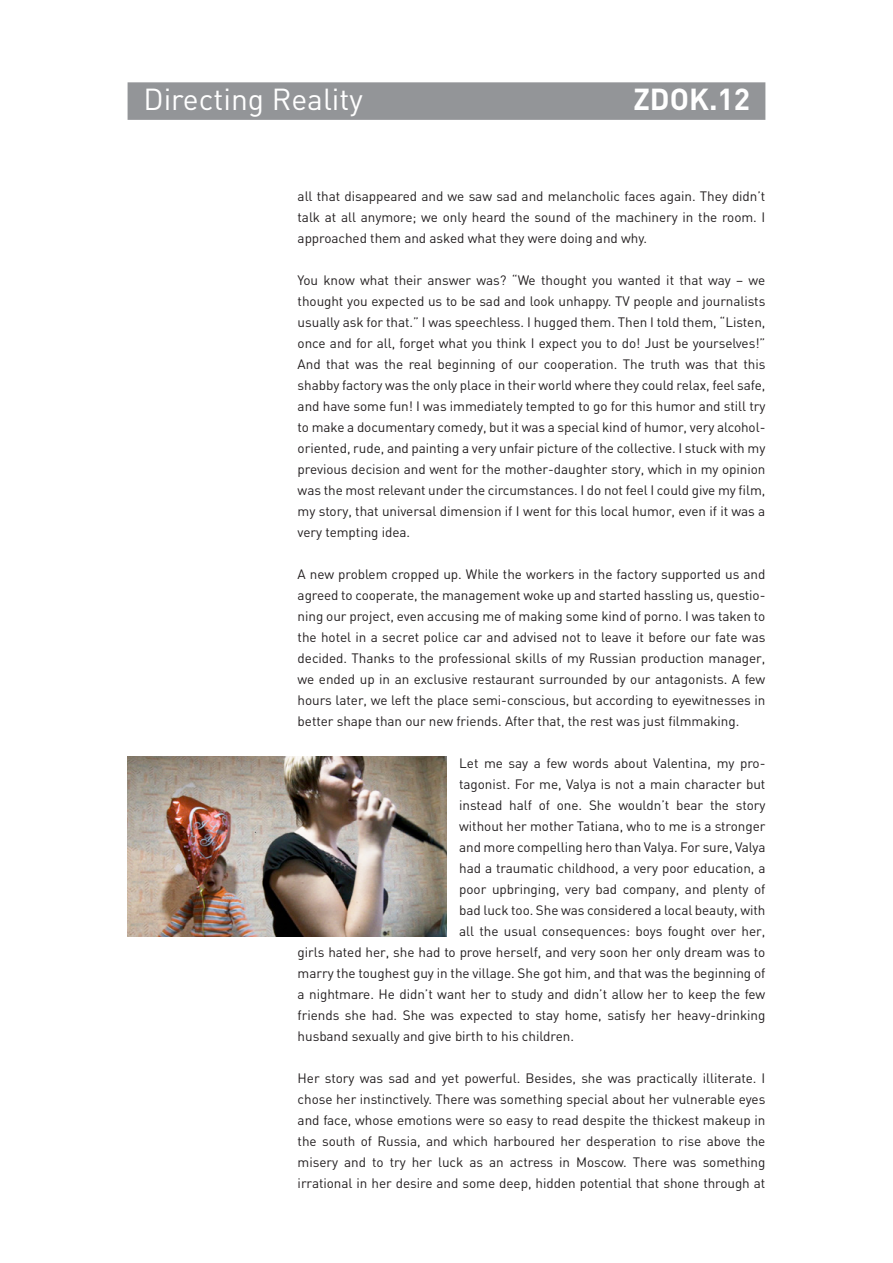
<style>
.page{position:relative;width:893px;height:1263px;background:#fff}
.page>*{position:absolute;margin:0;border:0;box-sizing:border-box;transform-origin:0 0}
.t1{font:30px "DIN";color:#fff}
.t2{font:700 30px "DIN";color:#fff}
.t3{font:13.5px/21px "DIN";letter-spacing:-.005em;color:#231f20;text-align:justify}
</style>
<div class="page">
<div style="left:128px;top:82px;width:637px;height:38px;background:#939598"></div>
<img style="left:128px;top:757px;width:318px;height:179px">
<h1 class="t1" style="left:144px;top:80px;width:221px">Directing Reality</h1>
<h1 class="t2" style="left:633px;top:80px;width:118px">ZDOK.12</h1>
<p class="t3" style="left:298px;top:185px;width:469px">all that disappeared and we saw sad and melancholic faces again. They didn’t talk at all anymore; we only heard the sound of the machinery in the room. I approached them and asked what they were doing and why.</p>
<p class="t3" style="left:298px;top:269px;width:469px">You know what their answer was? “We thought you wanted it that way – we thought you expected us to be sad and look unhappy. TV people and journalists usually ask for that.” I was speechless. I hugged them. Then I told them, “Listen, once and for all, forget what you think I expect you to do! Just be yourselves!” And that was the real beginning of our cooperation. The truth was that this shabby factory was the only place in their world where they could relax, feel safe, and have some fun! I was immediately tempted to go for this humor and still try to make a documentary comedy, but it was a special kind of humor, very alcohol&shy;oriented, rude, and painting a very unfair picture of the collective. I stuck with my previous decision and went for the mother-daughter story, which in my opinion was the most relevant under the circumstances. I do not feel I could give my film, my story, that universal dimension if I went for this local humor, even if it was a very tempting idea.</p>
<p class="t3" style="left:298px;top:563px;width:469px">A new problem cropped up. While the workers in the factory supported us and agreed to cooperate, the management woke up and started hassling us, questio&shy;ning our project, even accusing me of making some kind of porno. I was taken to the hotel in a secret police car and advised not to leave it before our fate was decided. Thanks to the professional skills of my Russian production manager, we ended up in an exclusive restaurant surrounded by our antagonists. A few hours later, we left the place semi-conscious, but according to eyewitnesses in better shape than our new friends. After that, the rest was just filmmaking.</p>
<p class="t3" style="left:459px;top:752px;width:306px">Let me say a few words about Valentina, my pro-</p>
<p class="t3" style="left:459px;top:774px;width:308px">tagonist. For me, Valya is not a main character but</p>
<p class="t3" style="left:459px;top:795px;width:308px">instead half of one. She wouldn’t bear the story</p>
<p class="t3" style="left:459px;top:816px;width:308px">without her mother Tatiana, who to me is a stronger</p>
<p class="t3" style="left:459px;top:837px;width:308px">and more compelling hero than Valya. For sure, Valya</p>
<p class="t3" style="left:459px;top:858px;width:308px">had a traumatic childhood, a very poor education, a</p>
<p class="t3" style="left:459px;top:879px;width:308px">poor upbringing, very bad company, and plenty of</p>
<p class="t3" style="left:459px;top:900px;width:308px">bad luck too. She was considered a local beauty, with</p>
<p class="t3" style="left:459px;top:921px;width:308px">all the usual consequences: boys fought over her,</p>
<p class="t3" style="left:298px;top:942px;width:469px">girls hated her, she had to prove herself, and very soon her only dream was to</p>
<p class="t3" style="left:298px;top:963px;width:469px">marry the toughest guy in the village. She got him, and that was the beginning of</p>
<p class="t3" style="left:298px;top:984px;width:469px">a nightmare. He didn’t want her to study and didn’t allow her to keep the few</p>
<p class="t3" style="left:298px;top:1005px;width:469px">friends she had. She was expected to stay home, satisfy her heavy-drinking</p>
<p class="t3" style="left:298px;top:1026px;width:278px">husband sexually and give birth to his children.</p>
<p class="t3" style="left:298px;top:1068px;width:469px">Her story was sad and yet powerful. Besides, she was practically illiterate. I chose her instinctively. There was something special about her vulnerable eyes and face, whose emotions were so easy to read despite the thickest makeup in the south of Russia, and which harboured her desperation to rise above the misery and to try her luck as an actress in Moscow. There was something irrational in her desire and some deep, hidden potential that shone through at</p>
</div>
